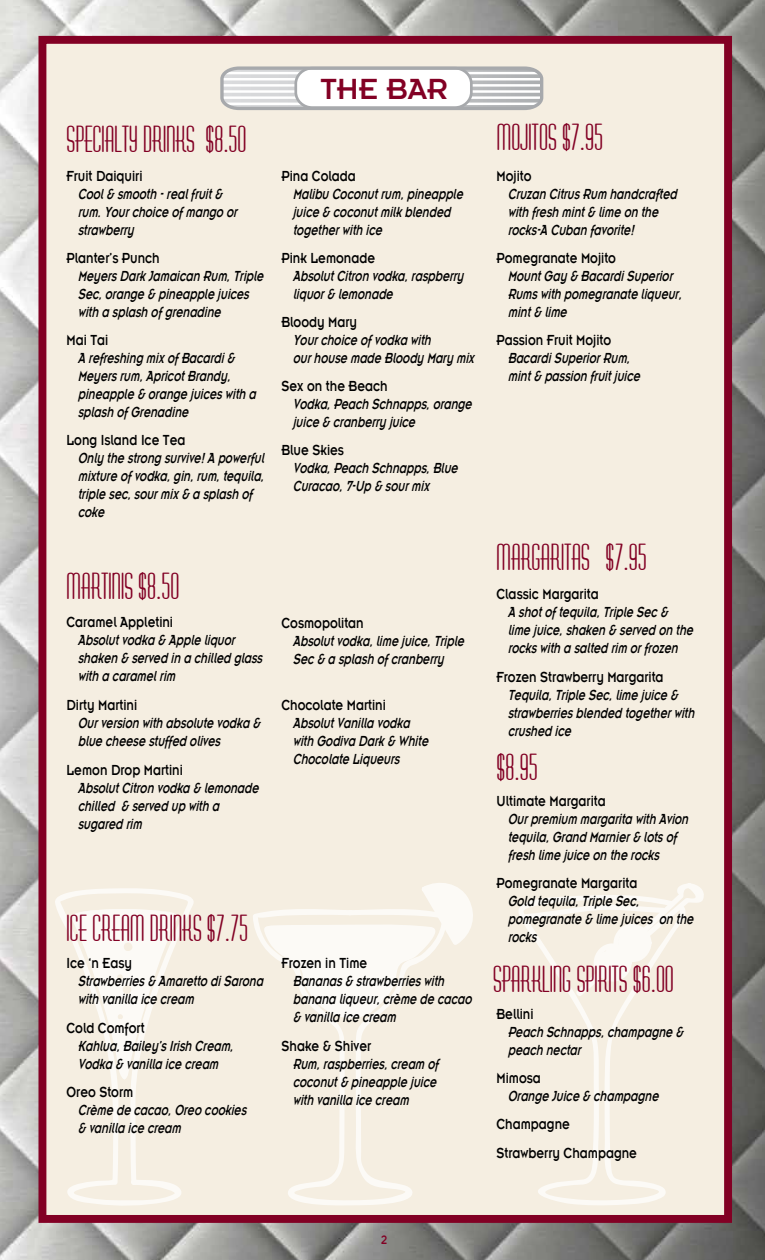
<style>
.page{position:relative;width:765px;height:1260px;background:#fff}
.page>*{position:absolute;margin:0;border:0;box-sizing:border-box;transform-origin:0 0}
.t1{font:37.5px "Astute";color:#820024}
.t2{font:30px "Emblem";color:#820024}
.t3{font:italic condensed 15px/18px "Emblem";color:#000}
.t4{font:15px/28.4px "Emblem Condensed";color:#000;scale:1.1 1}
.t5{font:12.5px "Emblem Condensed";color:#820024;scale:1.1 1}
</style>
<div class="page">
<img style="left:0;top:0;width:765px;height:1260px">
<div style="left:42px;top:40px;width:686px;height:1179px;background:#f5eee1"></div>
<div style="left:38px;top:36px;width:694px;height:1187px;border:8px solid #820024"></div>
<svg style="left:55px;top:888px;width:139px;height:318px"></svg>
<svg style="left:66px;top:905px;width:117px;height:175px"></svg>
<svg style="left:253px;top:913px;width:159px;height:292px"></svg>
<svg style="left:261px;top:883px;width:212px;height:144px"></svg>
<svg style="left:518px;top:905px;width:148px;height:300px"></svg>
<svg style="left:523px;top:883px;width:181px;height:113px"></svg>
<svg style="left:220px;top:66px;width:324px;height:44px;background:#e1e2e2"></svg>
<h1 class="t1" style="left:67px;top:119px;width:182px">SPECIALTY DRINKS $8.50</h1>
<p class="t4" style="left:67px;top:162px;width:71px">Fruit Daiquiri</p>
<p class="t3" style="left:78px;top:185px;width:161px">Cool &amp; smooth - real fruit &amp; rum. Your choice of mango or strawberry</p>
<p class="t4" style="left:67px;top:244px;width:86px">Planter’s Punch</p>
<p class="t3" style="left:78px;top:267px;width:187px">Meyers Dark Jamaican Rum, Triple<br>Sec, orange &amp; pineapple juices with a splash of grenadine</p>
<p class="t4" style="left:67px;top:326px;width:40px">Mai Tai</p>
<p class="t3" style="left:78px;top:349px;width:180px">A refreshing mix of Bacardi &amp;<br>Meyers rum, Apricot Brandy, pineapple &amp; orange juices with a splash of Grenadine</p>
<p class="t4" style="left:67px;top:426px;width:110px">Long Island Ice Tea</p>
<p class="t3" style="left:78px;top:449px;width:188px">Only the strong survive! A powerful mixture of vodka, gin, rum, tequila, triple sec, sour mix &amp; a splash of coke</p>
<h2 class="t2" style="left:321px;top:73px;width:129px">THE BAR</h2>
<p class="t4" style="left:282px;top:162px;width:69px">Pina Colada</p>
<p class="t3" style="left:293px;top:185px;width:171px">Malibu Coconut rum, pineapple juice &amp; coconut milk blended together with ice</p>
<p class="t4" style="left:282px;top:244px;width:87px">Pink Lemonade</p>
<p class="t3" style="left:293px;top:267px;width:172px">Absolut Citron vodka, raspberry liquor &amp; lemonade</p>
<p class="t4" style="left:282px;top:308px;width:70px">Bloody Mary</p>
<p class="t3" style="left:293px;top:331px;width:183px">Your choice of vodka with<br>our house made Bloody Mary mix</p>
<p class="t4" style="left:282px;top:372px;width:98px">Sex on the Beach</p>
<p class="t3" style="left:293px;top:395px;width:180px">Vodka, Peach Schnapps, orange juice &amp; cranberry juice</p>
<p class="t4" style="left:282px;top:436px;width:58px">Blue Skies</p>
<p class="t3" style="left:293px;top:459px;width:166px">Vodka, Peach Schnapps, Blue<br>Curacao, 7-Up &amp; sour mix</p>
<h1 class="t1" style="left:67px;top:566px;width:114px">MARTINIS $8.50</h1>
<p class="t4" style="left:67px;top:609px;width:98px">Caramel Appletini</p>
<p class="t3" style="left:78px;top:632px;width:186px">Absolut vodka &amp; Apple liquor shaken &amp; served in a chilled glass with a caramel rim</p>
<p class="t4" style="left:67px;top:691px;width:66px">Dirty Martini</p>
<p class="t3" style="left:78px;top:714px;width:184px">Our version with absolute vodka &amp; blue cheese stuffed olives</p>
<p class="t4" style="left:67px;top:756px;width:107px">Lemon Drop Martini</p>
<p class="t3" style="left:78px;top:780px;width:182px">Absolut Citron vodka &amp; lemonade chilled &amp; served up with a sugared rim</p>
<p class="t4" style="left:282px;top:609px;width:76px">Cosmopolitan</p>
<p class="t3" style="left:293px;top:632px;width:173px">Absolut vodka, lime juice, Triple<br>Sec &amp; a splash of cranberry</p>
<p class="t4" style="left:282px;top:691px;width:96px">Chocolate Martini</p>
<p class="t3" style="left:293px;top:714px;width:137px">Absolut Vanilla vodka with Godiva Dark &amp; White<br>Chocolate Liqueurs</p>
<h1 class="t1" style="left:67px;top:908px;width:183px">ICE CREAM DRINKS $7.75</h1>
<p class="t4" style="left:67px;top:950px;width:61px">Ice ‘n Easy</p>
<p class="t3" style="left:78px;top:973px;width:187px">Strawberries &amp; Amaretto di Sarona with vanilla ice cream</p>
<p class="t4" style="left:67px;top:1014px;width:72px">Cold Comfort</p>
<p class="t3" style="left:78px;top:1037px;width:157px">Kahlua, Bailey’s Irish Cream,<br>Vodka &amp; vanilla ice cream</p>
<p class="t4" style="left:67px;top:1078px;width:62px">Oreo Storm</p>
<p class="t3" style="left:78px;top:1101px;width:170px">Crème de cacao, Oreo cookies &amp; vanilla ice cream</p>
<p class="t4" style="left:282px;top:950px;width:80px">Frozen in Time</p>
<p class="t3" style="left:293px;top:973px;width:180px">Bananas &amp; strawberries with banana liqueur, crème de cacao &amp; vanilla ice cream</p>
<p class="t4" style="left:282px;top:1032px;width:83px">Shake &amp; Shiver</p>
<p class="t3" style="left:293px;top:1055px;width:147px">Rum, raspberries, cream of coconut &amp; pineapple juice with vanilla ice cream</p>
<h1 class="t1" style="left:497px;top:117px;width:108px">MOJITOS $7.95</h1>
<p class="t4" style="left:497px;top:162px;width:33px">Mojito</p>
<p class="t3" style="left:508px;top:185px;width:170px">Cruzan Citrus Rum handcrafted with fresh mint &amp; lime on the rocks-A Cuban favorite!</p>
<p class="t4" style="left:497px;top:244px;width:110px">Pomegranate Mojito</p>
<p class="t3" style="left:508px;top:267px;width:166px">Mount Gay &amp; Bacardi Superior</p>
<p class="t3" style="left:508px;top:285px;width:175px">Rums with pomegranate liqueur, mint &amp; lime</p>
<p class="t4" style="left:497px;top:326px;width:106px">Passion Fruit Mojito</p>
<p class="t3" style="left:508px;top:349px;width:134px">Bacardi Superior Rum, mint &amp; passion fruit juice</p>
<h1 class="t1" style="left:497px;top:537px;width:152px">MARGARITAS $7.95</h1>
<p class="t4" style="left:497px;top:581px;width:94px">Classic Margarita</p>
<p class="t3" style="left:508px;top:604px;width:187px">A shot of tequila, Triple Sec &amp; lime juice, shaken &amp; served on the rocks with a salted rim or frozen</p>
<p class="t4" style="left:497px;top:663px;width:153px">Frozen Strawberry Margarita</p>
<p class="t3" style="left:508px;top:686px;width:188px">Tequila, Triple Sec, lime juice &amp; strawberries blended together with crushed ice</p>
<h1 class="t1" style="left:497px;top:747px;width:43px">$8.95</h1>
<p class="t4" style="left:497px;top:787px;width:101px">Ultimate Margarita</p>
<p class="t3" style="left:508px;top:810px;width:182px">Our premium margarita with Avion tequila, Grand Marnier &amp; lots of fresh lime juice on the rocks</p>
<p class="t4" style="left:497px;top:869px;width:130px">Pomegranate Margarita</p>
<p class="t3" style="left:508px;top:893px;width:187px">Gold tequila, Triple Sec, pomegranate &amp; lime juices on the</p>
<p class="t3" style="left:508px;top:929px;width:30px">rocks</p>
<h1 class="t1" style="left:493px;top:959px;width:182px">SPARKLING SPIRITS $6.00</h1>
<p class="t4" style="left:497px;top:1000px;width:35px">Bellini</p>
<p class="t3" style="left:508px;top:1023px;width:177px">Peach Schnapps, champagne &amp; peach nectar</p>
<p class="t4" style="left:497px;top:1064px;width:42px">Mimosa</p>
<p class="t3" style="left:508px;top:1088px;width:152px">Orange Juice &amp; champagne</p>
<p class="t4" style="left:497px;top:1111px;width:129px">Champagne<br>Strawberry Champagne</p>
<p class="t5" style="left:381px;top:1234px;width:7px">2</p>
</div>
